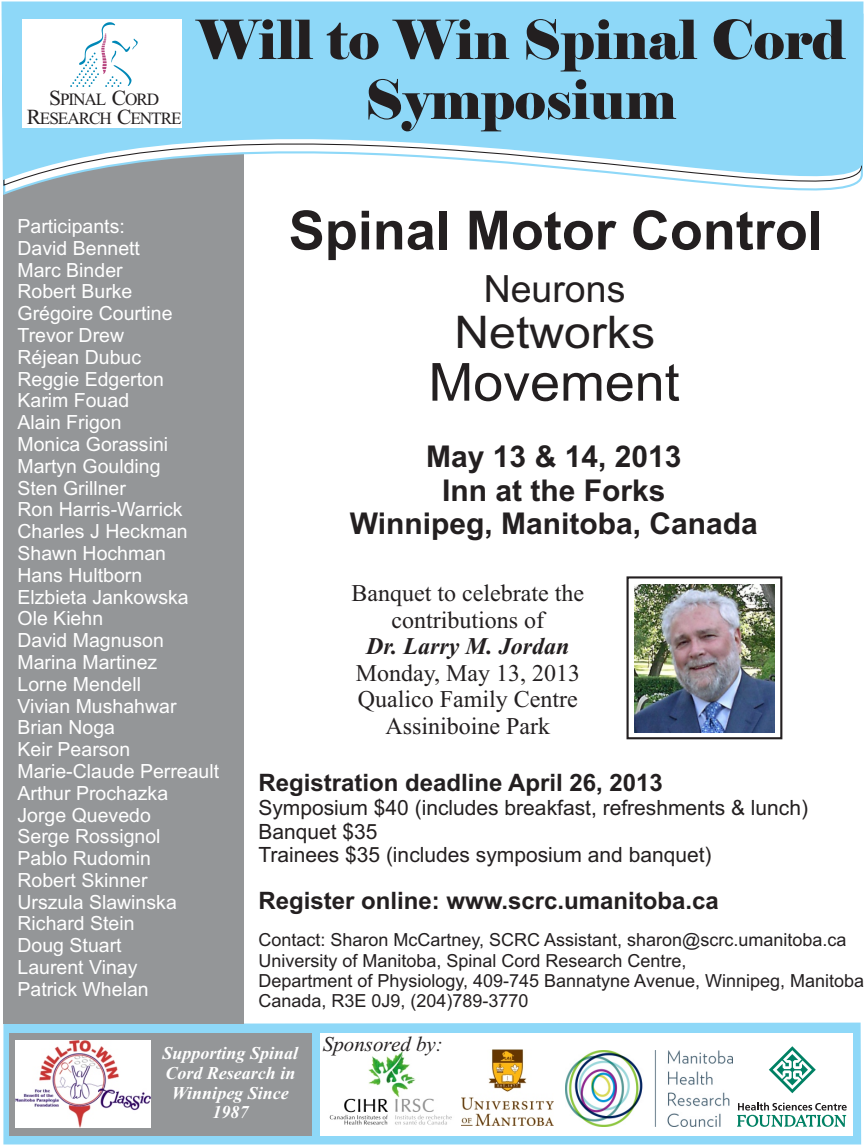
<style>
.page{position:relative;width:865px;height:1146px;background:#fff}
.page>*{position:absolute;margin:0;border:0;box-sizing:border-box;transform-origin:0 0}
.t1{font:54px/59.8px "Elephant";color:#231f20;text-align:center}
.t2{font:700 54px "Arial";color:#231f20}
.t3{font:52.5px "Arial";color:#231f20}
.t4{font:45px "Arial";color:#231f20;scale:1.07 1}
.t5{font:37.5px "Arial";color:#231f20}
.t6{font:700 30px/33.5px "Arial";color:#231f20;text-align:center}
.t7{font:24px/26.5px "Times New Roman";color:#231f20;text-align:center}
.t8{font:700 24px "Arial";color:#231f20}
.t9{font:italic 700 24px "Times New Roman";color:#231f20}
.t10{font:21px/23.4px "Arial";color:#231f20}
.t11{font:italic 21px "Times New Roman";color:#231f20}
.t12{font:19.5px/21.8px "Arial";color:#fff}
.t13{font:18px/20.1px "Arial";color:#231f20}
.t14{font:italic 700 18px/20px "Times New Roman";color:#fff;text-align:center}
.t15{font:17.25px/19px "Times New Roman";letter-spacing:-.06em;color:#231f20;text-align:center}
.s1{font-size:21.45px}
</style>
<div class="page">
<svg style="left:3px;top:1022px;width:858px;height:122px;background:#95d8f5"></svg>
<div style="left:9px;top:1032px;width:303px;height:103px;background:#949698"></div>
<div style="left:320px;top:1032px;width:533px;height:103px;background:#fff"></div>
<div style="left:3px;top:7px;width:241px;height:1016px;background:#949698"></div>
<svg style="left:2px;top:2px;width:861px;height:193px;fill:#8ed8f8"></svg>
<svg style="left:626px;top:576px;width:157px;height:164px"></svg>
<img style="left:635px;top:585px;width:139px;height:147px">
<div style="left:22px;top:19px;width:160px;height:109px;background:#fff"></div>
<svg style="left:70px;top:22px;width:68px;height:65px"></svg>
<img style="left:461px;top:1049px;width:92px;height:76px">
<img style="left:329px;top:1051px;width:123px;height:74px">
<img style="left:565px;top:1050px;width:168px;height:76px">
<img style="left:15px;top:1040px;width:135px;height:87px">
<svg style="left:769px;top:1046px;width:47px;height:47px"></svg>
<svg style="left:737px;top:1102px;width:110px;height:24px"></svg>
<p class="t15" style="left:27px;top:91px;width:156px"><span class="s1">S</span>PINAL <span class="s1">C</span>ORD<br><span class="s1">R</span>ESEARCH <span class="s1">C</span>ENTRE</p>
<h1 class="t1" style="left:196px;top:10px;width:651px">Will to Win Spinal Cord<br>Symposium</h1>
<p class="t12" style="left:18px;top:217px;width:203px">Participants:<br>David Bennett<br>Marc Binder<br>Robert Burke<br>Grégoire Courtine<br>Trevor Drew<br>Réjean Dubuc<br>Reggie Edgerton<br>Karim Fouad<br>Alain Frigon<br>Monica Gorassini<br>Martyn Goulding<br>Sten Grillner<br>Ron Harris-Warrick<br>Charles J Heckman<br>Shawn Hochman<br>Hans Hultborn<br>Elzbieta Jankowska<br>Ole Kiehn<br>David Magnuson<br>Marina Martinez<br>Lorne Mendell<br>Vivian Mushahwar<br>Brian Noga<br>Keir Pearson<br>Marie-Claude Perreault<br>Arthur Prochazka<br>Jorge Quevedo<br>Serge Rossignol<br>Pablo Rudomin<br>Robert Skinner<br>Urszula Slawinska<br>Richard Stein<br>Doug Stuart<br>Laurent Vinay<br>Patrick Whelan</p>
<h1 class="t2" style="left:289px;top:210px;width:536px">Spinal Motor Control</h1>
<h3 class="t5" style="left:484px;top:275px;width:143px">Neurons</h3>
<h3 class="t4" style="left:454px;top:315px;width:189px">Networks</h3>
<h2 class="t3" style="left:428px;top:362px;width:253px">Movement</h2>
<h3 class="t6" style="left:350px;top:442px;width:410px">May 13 &amp; 14, 2013<br>Inn at the Forks<br>Winnipeg, Manitoba, Canada</h3>
<p class="t7" style="left:352px;top:582px;width:234px">Banquet to celebrate the contributions of</p>
<p class="t9" style="left:366px;top:638px;width:205px">Dr. Larry M. Jordan</p>
<p class="t7" style="left:356px;top:661px;width:226px">Monday, May 13, 2013<br>Qualico Family Centre<br>Assiniboine Park</p>
<p class="t8" style="left:258px;top:774px;width:406px">Registration deadline April 26, 2013</p>
<p class="t10" style="left:258px;top:798px;width:551px">Symposium $40 (includes breakfast, refreshments &amp; lunch)<br>Banquet $35<br>Trainees $35 (includes symposium and banquet)</p>
<p class="t8" style="left:258px;top:891px;width:462px">Register online: www.scrc.umanitoba.ca</p>
<p class="t13" style="left:258px;top:931px;width:607px">Contact: Sharon McCartney, SCRC Assistant, sharon@scrc.umanitoba.ca University of Manitoba, Spinal Cord Research Centre,<br>Department of Physiology, 409-745 Bannatyne Avenue, Winnipeg, Manitoba Canada, R3E 0J9, (204)789-3770</p>
<p class="t14" style="left:163px;top:1044px;width:137px">Supporting Spinal<br>Cord Research in<br>Winnipeg Since<br>1987</p>
<p class="t11" style="left:323px;top:1036px;width:121px">Sponsored by:</p>
</div>
